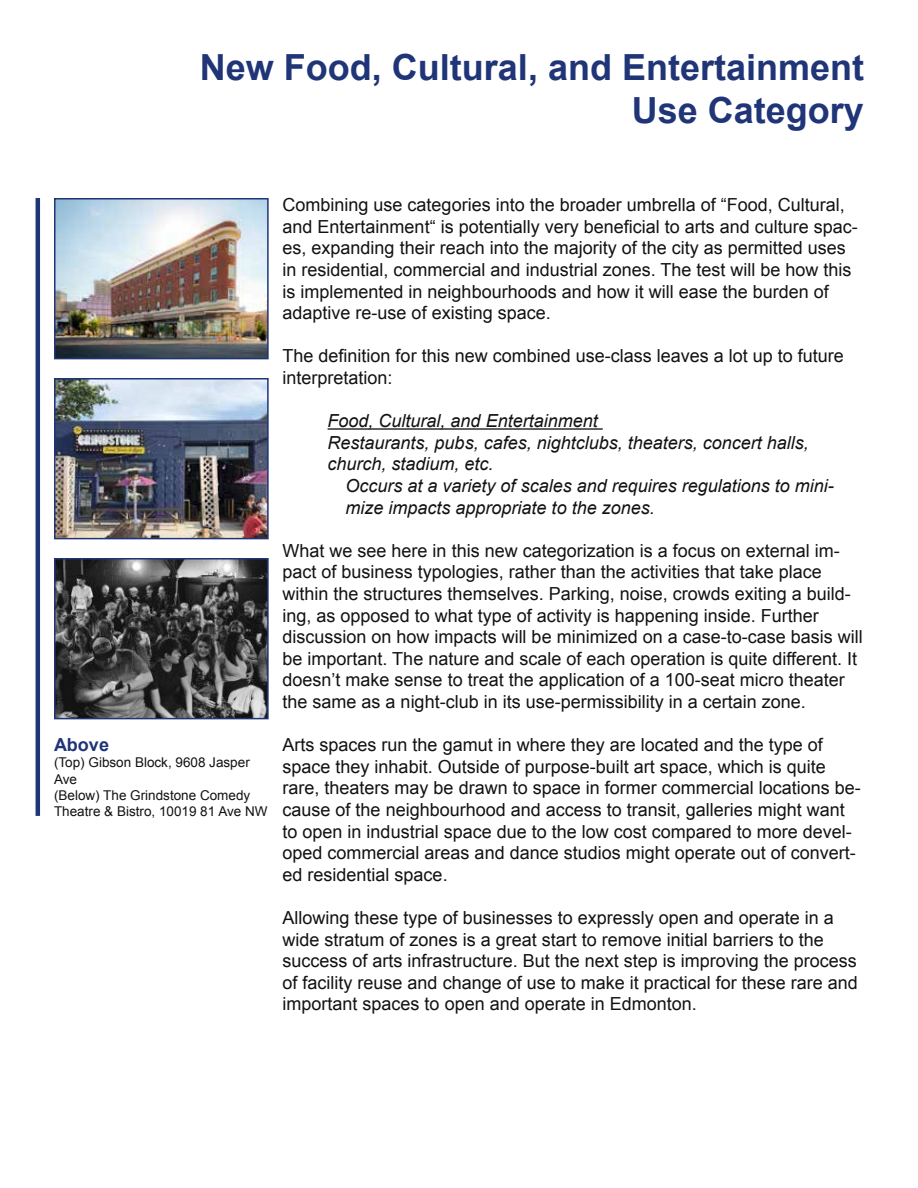
<style>
.page{position:relative;width:918px;height:1188px;background:#fff}
.page>*{position:absolute;margin:0;border:0;box-sizing:border-box;transform-origin:0 0}
.t1{font:700 36px/43.2px "Arial";color:#203577;text-align:right}
.t2{font:18px/21.6px "Arial";color:#121212}
.t3{font:italic 18px/21.6px "Arial";color:#121212}
.t4{font:700 18px "Arial";color:#203577}
.t5{font:13.5px/16.2px "Arial";color:#121212}
</style>
<div class="page">
<hr style="left:328px;top:428px;width:275px;height:2px;background:#121212">
<img style="left:57px;top:201px;width:209px;height:155px">
<div style="left:54px;top:198px;width:215px;height:161px;border:2px solid #203577"></div>
<img style="left:57px;top:381px;width:209px;height:155px">
<div style="left:54px;top:378px;width:215px;height:161px;border:2px solid #203577"></div>
<img style="left:57px;top:561px;width:209px;height:155px">
<div style="left:54px;top:558px;width:215px;height:161px;border:2px solid #203577"></div>
<hr style="left:36px;top:198px;width:4px;height:618px;background:#203577">
<h1 class="t1" style="left:200px;top:47px;width:666px">New Food, Cultural, and Entertainment<br>Use Category</h1>
<p class="t4" style="left:54px;top:733px;width:57px">Above</p>
<p class="t5" style="left:54px;top:755px;width:215px">(Top) Gibson Block, 9608 Jasper<br>Ave<br>(Below) The Grindstone Comedy<br>Theatre &amp; Bistro, 10019 81 Ave NW</p>
<p class="t2" style="left:283px;top:194px;width:577px">Combining use categories into the broader umbrella of “Food, Cultural, and Entertainment“ is potentially very beneficial to arts and culture spac&shy;es, expanding their reach into the majority of the city as permitted uses in residential, commercial and industrial zones. The test will be how this is implemented in neighbourhoods and how it will ease the burden of adaptive re-use of existing space.</p>
<p class="t2" style="left:283px;top:345px;width:563px">The definition for this new combined use-class leaves a lot up to future interpretation:</p>
<p class="t3" style="left:328px;top:410px;width:483px">Food, Cultural, and Entertainment<br>Restaurants, pubs, cafes, nightclubs, theaters, concert halls, church, stadium, etc.</p>
<p class="t3" style="left:346px;top:475px;width:490px">Occurs at a variety of scales and requires regulations to mini&shy;mize impacts appropriate to the zones.</p>
<p class="t2" style="left:283px;top:540px;width:582px">What we see here in this new categorization is a focus on external im&shy;pact of business typologies, rather than the activities that take place within the structures themselves. Parking, noise, crowds exiting a build&shy;ing, as opposed to what type of activity is happening inside. Further discussion on how impacts will be minimized on a case-to-case basis will be important. The nature and scale of each operation is quite different. It doesn’t make sense to treat the application of a 100-seat micro theater the same as a night-club in its use-permissibility in a certain zone.</p>
<p class="t2" style="left:283px;top:734px;width:580px">Arts spaces run the gamut in where they are located and the type of space they inhabit. Outside of purpose-built art space, which is quite rare, theaters may be drawn to space in former commercial locations be&shy;cause of the neighbourhood and access to transit, galleries might want to open in industrial space due to the low cost compared to more devel&shy;oped commercial areas and dance studios might operate out of convert&shy;ed residential space.</p>
<p class="t2" style="left:283px;top:907px;width:577px">Allowing these type of businesses to expressly open and operate in a wide stratum of zones is a great start to remove initial barriers to the success of arts infrastructure. But the next step is improving the process of facility reuse and change of use to make it practical for these rare and important spaces to open and operate in Edmonton.</p>
</div>
